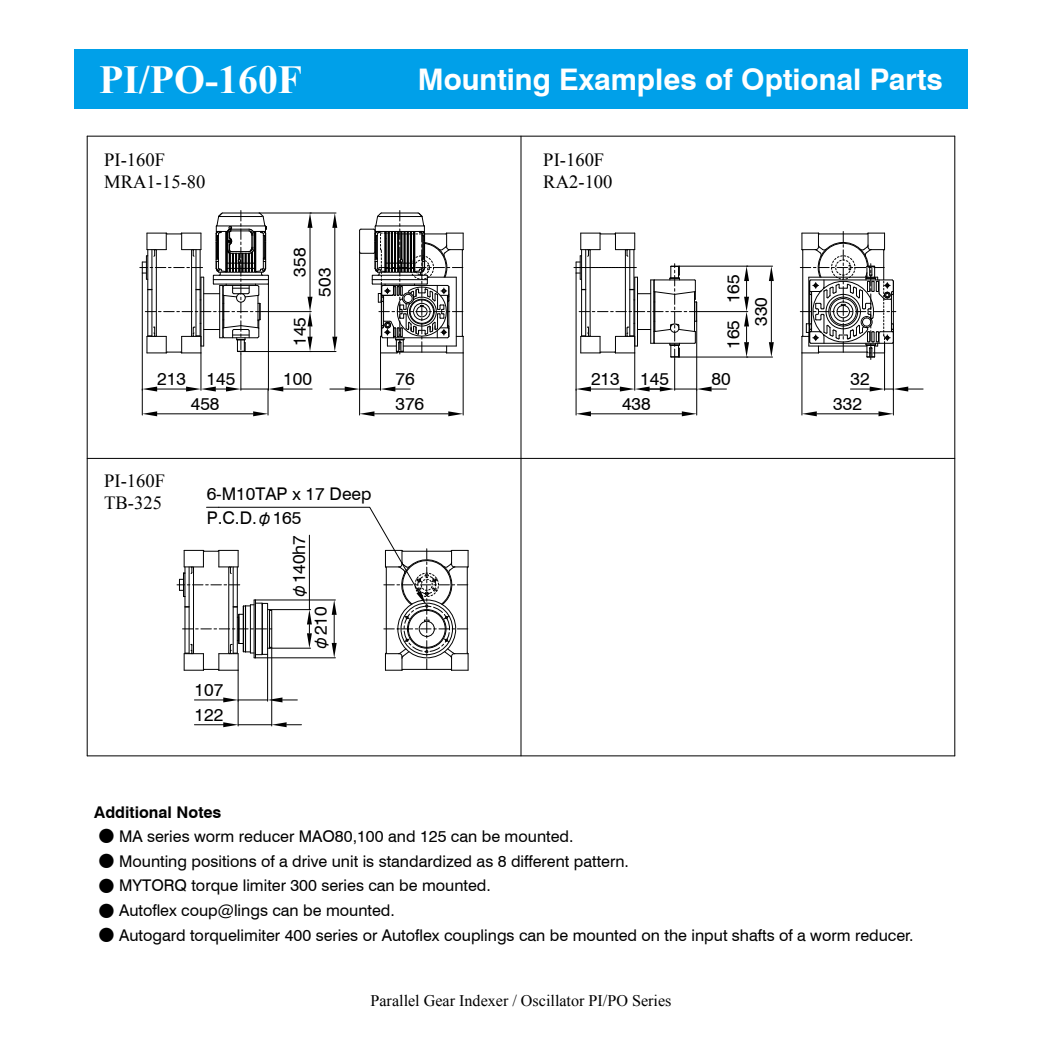
<style>
.page{position:relative;width:1042px;height:1042px;background:#fff}
.page>*{position:absolute;margin:0;border:0;box-sizing:border-box;transform-origin:0 0}
.t1{font:700 39.73px "Times New Roman";color:#fff}
.t2{font:700 29.75px "Swiss 721 BT";color:#fff}
.t3{font:18.55px/22.4px "Times New Roman";color:#000}
.t4{font:17.5px/24.8px "Swiss 721 BT";color:#000}
.t5{font:16.1px "Swiss 721 BT";color:#000}
.t6{font:16.1px "Times New Roman";color:#000}
.t7{font:700 16.1px "Swiss 721 BT";color:#000}
.s1{font-family:"Shin Go Pro";font-size:15.75px}
.s2{font-family:"Shin Go Pro"}
</style>
<div class="page">
<div style="left:74px;top:50px;width:893px;height:59px;background:#00a0e9"></div>
<hr style="left:699px;top:311px;width:49px;height:1px;background:#000">
<hr style="left:679px;top:357px;width:69px;height:1px;background:#000">
<hr style="left:679px;top:266px;width:69px;height:1px;background:#000">
<hr style="left:263px;top:311px;width:48px;height:1px;background:#000">
<hr style="left:245px;top:351px;width:66px;height:1px;background:#000">
<hr style="left:259px;top:213px;width:52px;height:1px;background:#000">
<hr style="left:310px;top:228px;width:1px;height:69px;background:#000">
<hr style="left:334px;top:228px;width:1px;height:109px;background:#000">
<hr style="left:271px;top:647px;width:1px;height:79px;background:#000">
<hr style="left:194px;top:724px;width:30px;height:1px;background:#000">
<hr style="left:238px;top:724px;width:34px;height:1px;background:#000">
<hr style="left:238px;top:670px;width:1px;height:31px;background:#000">
<hr style="left:267px;top:654px;width:1px;height:47px;background:#000">
<hr style="left:194px;top:699px;width:30px;height:1px;background:#000">
<hr style="left:238px;top:699px;width:30px;height:1px;background:#000">
<hr style="left:801px;top:353px;width:1px;height:62px;background:#000">
<hr style="left:817px;top:413px;width:61px;height:1px;background:#000">
<hr style="left:893px;top:342px;width:1px;height:48px;background:#000">
<hr style="left:884px;top:353px;width:1px;height:37px;background:#000">
<hr style="left:634px;top:353px;width:1px;height:37px;background:#000">
<hr style="left:674px;top:359px;width:1px;height:31px;background:#000">
<hr style="left:576px;top:273px;width:1px;height:117px;background:#000">
<hr style="left:696px;top:321px;width:1px;height:69px;background:#000">
<hr style="left:201px;top:353px;width:1px;height:37px;background:#000">
<hr style="left:241px;top:354px;width:1px;height:36px;background:#000">
<hr style="left:142px;top:273px;width:1px;height:117px;background:#000">
<hr style="left:268px;top:284px;width:1px;height:106px;background:#000">
<hr style="left:282px;top:389px;width:30px;height:1px;background:#000">
<hr style="left:359px;top:252px;width:1px;height:138px;background:#000">
<hr style="left:380px;top:353px;width:1px;height:37px;background:#000">
<hr style="left:463px;top:353px;width:1px;height:62px;background:#000">
<hr style="left:374px;top:413px;width:74px;height:1px;background:#000">
<hr style="left:87px;top:136px;width:1px;height:620px;background:#000">
<svg style="left:359px;top:210px;width:105px;height:144px"></svg>
<svg style="left:800px;top:231px;width:96px;height:128px"></svg>
<svg style="left:140px;top:210px;width:129px;height:144px"></svg>
<hr style="left:520px;top:136px;width:1px;height:620px;background:#000">
<hr style="left:954px;top:136px;width:1px;height:620px;background:#000">
<hr style="left:87px;top:136px;width:868px;height:1px;background:#000">
<hr style="left:87px;top:458px;width:868px;height:1px;background:#000">
<hr style="left:87px;top:755px;width:868px;height:1px;background:#000">
<svg style="left:573px;top:232px;width:126px;height:127px"></svg>
<hr style="left:653px;top:280px;width:1px;height:63px;background:#000">
<svg style="left:744px;top:266px;width:30px;height:92px"></svg>
<svg style="left:307px;top:213px;width:30px;height:15px"></svg>
<svg style="left:307px;top:297px;width:30px;height:55px"></svg>
<svg style="left:177px;top:507px;width:292px;height:165px"></svg>
<svg style="left:272px;top:722px;width:29px;height:5px"></svg>
<svg style="left:223px;top:697px;width:16px;height:30px"></svg>
<svg style="left:268px;top:697px;width:29px;height:5px"></svg>
<svg style="left:802px;top:411px;width:15px;height:5px"></svg>
<svg style="left:850px;top:386px;width:73px;height:30px"></svg>
<svg style="left:576px;top:386px;width:150px;height:30px"></svg>
<svg style="left:142px;top:386px;width:141px;height:30px"></svg>
<svg style="left:330px;top:386px;width:80px;height:30px"></svg>
<svg style="left:448px;top:411px;width:15px;height:5px"></svg>
<h1 class="t1" style="left:99px;top:52px;width:204px">PI/PO-160F</h1>
<h2 class="t2" style="left:418px;top:61px;width:526px">Mounting Examples of Optional Parts</h2>
<p class="t3" style="left:104px;top:148px;width:103px">PI-160F<br>MRA1-15-80</p>
<p class="t3" style="left:543px;top:148px;width:71px">PI-160F<br>RA2-100</p>
<p class="t4" style="left:157px;top:366px;width:80px">213 145</p>
<p class="t4" style="left:191px;top:391px;width:30px">458</p>
<p class="t4" style="left:287px;top:297px;width:50px;text-indent:20px;rotate:-90deg">358<br>503</p>
<p class="t4" style="left:287px;top:346px;width:30px;rotate:-90deg">145</p>
<p class="t4" style="left:283px;top:366px;width:30px">100</p>
<p class="t4" style="left:395px;top:366px;width:30px">76<br>376</p>
<p class="t4" style="left:720px;top:303px;width:30px;rotate:-90deg">165</p>
<p class="t4" style="left:720px;top:349px;width:30px;rotate:-90deg">165</p>
<p class="t4" style="left:591px;top:366px;width:80px">213 145</p>
<p class="t4" style="left:711px;top:366px;width:21px">80</p>
<p class="t4" style="left:622px;top:391px;width:30px">438</p>
<p class="t4" style="left:748px;top:326px;width:30px;rotate:-90deg">330</p>
<p class="t3" style="left:104px;top:469px;width:62px">PI-160F<br>TB-325</p>
<p class="t4" style="left:207px;top:481px;width:166px">6-M10TAP x 17 Deep<br>P.C.D.<span class="s1">φ</span>165</p>
<p class="t4" style="left:286px;top:599px;width:66px;rotate:-90deg"><span class="s1">φ</span>140h7</p>
<p class="t4" style="left:194px;top:677px;width:30px">107<br>122</p>
<p class="t4" style="left:308px;top:651px;width:46px;rotate:-90deg"><span class="s1">φ</span>210</p>
<p class="t4" style="left:850px;top:366px;width:21px">32</p>
<p class="t4" style="left:833px;top:391px;width:30px">332</p>
<p class="t7" style="left:94px;top:802px;width:129px">Additional Notes</p>
<p class="t5" style="left:99px;top:826px;width:476px"><span class="s2">●</span> MA series worm reducer MAO80,100 and 125 can be mounted.</p>
<p class="t5" style="left:99px;top:851px;width:532px"><span class="s2">●</span> Mounting positions of a drive unit is standardized as 8 different pattern.</p>
<p class="t5" style="left:99px;top:876px;width:394px"><span class="s2">●</span> MYTORQ torque limiter 300 series can be mounted.</p>
<p class="t5" style="left:99px;top:901px;width:298px"><span class="s2">●</span> Autoflex coup@lings can be mounted.</p>
<p class="t5" style="left:99px;top:925px;width:816px"><span class="s2">●</span> Autogard torquelimiter 400 series or Autoflex couplings can be mounted on the input shafts of a worm reducer.</p>
<p class="t6" style="left:370px;top:989px;width:302px">Parallel Gear Indexer / Oscillator PI/PO Series</p>
</div>
